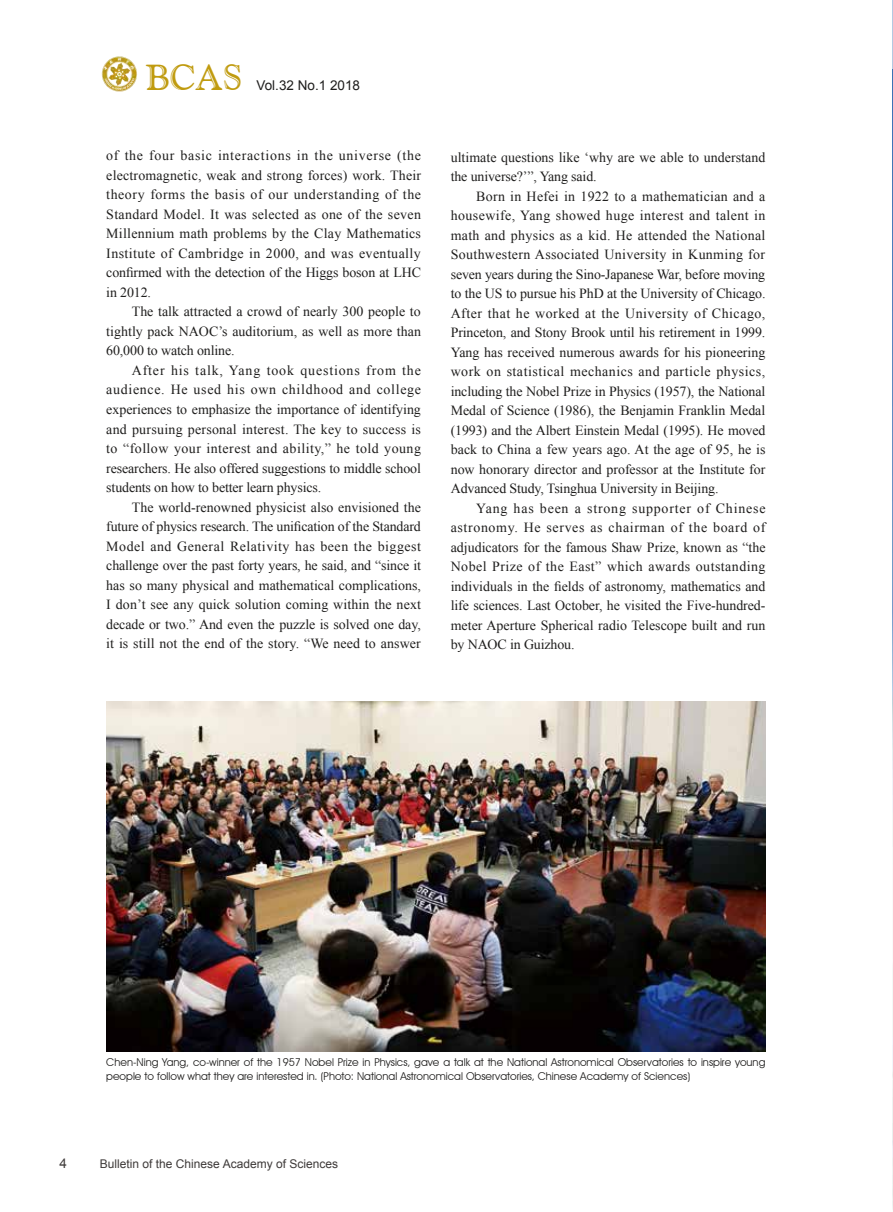
<style>
.page{position:relative;width:893px;height:1212px;background:#fff}
.page>*{position:absolute;margin:0;border:0;box-sizing:border-box;transform-origin:0 0}
.t1{font:36px "Goudy Handtooled BT";color:#c09b0f}
.t2{font:13.95px/19.5px "Times New Roman";letter-spacing:-.01em;color:#1f1e1d;text-align:justify}
.t3{font:13.5px "Arial";color:#1f1e1d}
.t4{font:13.5px "Arial";color:#3e3a39}
.t5{font:12px "Arial";color:#3e3a39}
.t6{font:10.8px/13.5px "Avant Garde IT Cby BT";color:#1f1e1d}
</style>
<div class="page">
<img style="left:102px;top:56px;width:35px;height:36px">
<img style="left:892px;top:96px;width:1px;height:1114px">
<img style="left:106px;top:702px;width:659px;height:349px">
<svg style="left:892px;top:0;width:1px;height:96px"></svg>
<h1 class="t1" style="left:146px;top:56px;width:98px">BCAS</h1>
<p class="t3" style="left:256px;top:77px;width:105px">Vol.32 No.1 2018</p>
<p class="t2" style="left:106px;top:146px;width:316px">of the four basic interactions in the universe (the electromagnetic, weak and strong forces) work. Their theory forms the basis of our understanding of the Standard Model. It was selected as one of the seven Millennium math problems by the Clay Mathematics Institute of Cambridge in 2000, and was eventually confirmed with the detection of the Higgs boson at LHC in 2012.</p>
<p class="t2" style="left:106px;top:302px;width:316px;text-indent:26px">The talk attracted a crowd of nearly 300 people to tightly pack NAOC’s auditorium, as well as more than 60,000 to watch online.</p>
<p class="t2" style="left:106px;top:360px;width:316px;text-indent:26px">After his talk, Yang took questions from the audience. He used his own childhood and college experiences to emphasize the importance of identifying and pursuing personal interest. The key to success is to “follow your interest and ability,” he told young researchers. He also offered suggestions to middle school students on how to better learn physics.</p>
<p class="t2" style="left:106px;top:497px;width:316px;text-indent:26px">The world-renowned physicist also envisioned the future of physics research. The unification of the Standard Model and General Relativity has been the biggest challenge over the past forty years, he said, and “since it has so many physical and mathematical complications, I don’t see any quick solution coming within the next decade or two.” And even the puzzle is solved one day, it is still not the end of the story. “We need to answer</p>
<p class="t2" style="left:451px;top:147px;width:316px">ultimate questions like ‘why are we able to understand the universe?’”, Yang said.</p>
<p class="t2" style="left:451px;top:186px;width:316px;text-indent:26px">Born in Hefei in 1922 to a mathematician and a housewife, Yang showed huge interest and talent in math and physics as a kid. He attended the National Southwestern Associated University in Kunming for seven years during the Sino-Japanese War, before moving to the US to pursue his PhD at the University of Chicago.<br>After that he worked at the University of Chicago, Princeton, and Stony Brook until his retirement in 1999.<br>Yang has received numerous awards for his pioneering work on statistical mechanics and particle physics, including the Nobel Prize in Physics (1957), the National Medal of Science (1986), the Benjamin Franklin Medal (1993) and the Albert Einstein Medal (1995). He moved back to China a few years ago. At the age of 95, he is now honorary director and professor at the Institute for Advanced Study, Tsinghua University in Beijing.</p>
<p class="t2" style="left:451px;top:498px;width:316px;text-indent:26px">Yang has been a strong supporter of Chinese astronomy. He serves as chairman of the board of adjudicators for the famous Shaw Prize, known as “the Nobel Prize of the East” which awards outstanding individuals in the fields of astronomy, mathematics and life sciences. Last October, he visited the Five-hundred&shy;meter Aperture Spherical radio Telescope built and run by NAOC in Guizhou.</p>
<p class="t6" style="left:106px;top:1055px;width:661px">Chen-Ning Yang, co-winner of the 1957 Nobel Prize in Physics, gave a talk at the National Astronomical Observatories to inspire young people to follow what they are interested in. (Photo: National Astronomical Observatories, Chinese Academy of Sciences)</p>
<p class="t4" style="left:60px;top:1154px;width:9px">4</p>
<p class="t5" style="left:100px;top:1156px;width:240px">Bulletin of the Chinese Academy of Sciences</p>
</div>
